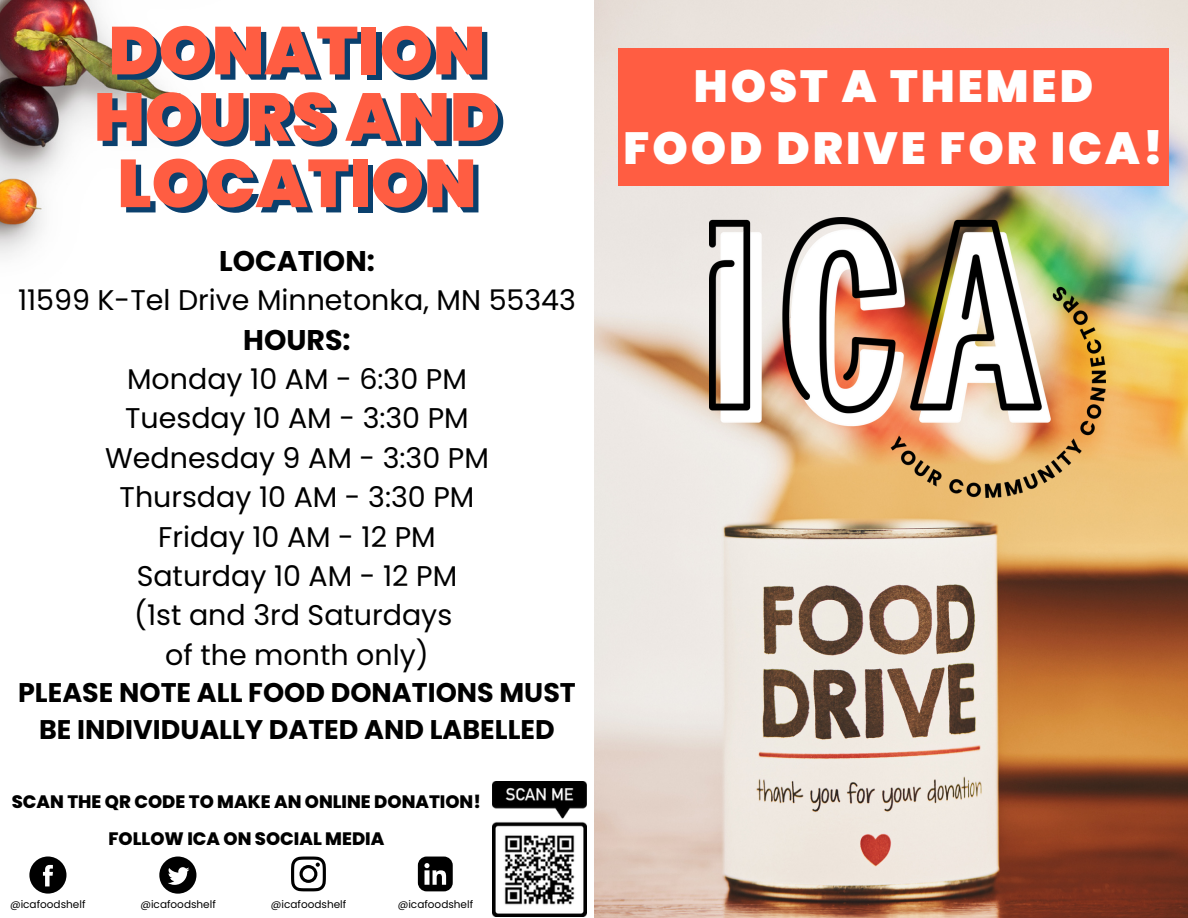
<style>
.page{position:relative;width:1188px;height:918px;background:#fff}
.page>*{position:absolute;margin:0;border:0;box-sizing:border-box;transform-origin:0 0}
.t1{font:900 67.5px/66.3px "Poppins";color:#0b406d;text-align:center}
.t2{font:900 45px/61.8px "Poppins";letter-spacing:.065em;color:#fff;text-align:center}
.t3{font:28.5px/39.3px "Poppins";color:#000;text-align:center}
.t4{font:700 28.5px "Poppins";color:#000}
.t5{font:700 27px/37.2px "Poppins";color:#000;text-align:center}
.t6{font:800 18px/36.6px "Poppins";color:#000;text-align:center}
.t7{font:10.5px "Poppins";color:#000}
</style>
<div class="page">
<img style="left:0;top:0;width:587px;height:916px">
<img style="left:594px;top:0;width:594px;height:918px">
<div style="left:618px;top:48px;width:551px;height:138px;background:#ff5d42"></div>
<img style="left:709px;top:217px;width:396px;height:280px">
<img style="left:493px;top:782px;width:93px;height:135px">
<svg style="left:159px;top:857px;width:37px;height:37px"></svg>
<svg style="left:29px;top:857px;width:37px;height:37px"></svg>
<svg style="left:291px;top:857px;width:35px;height:34px"></svg>
<svg style="left:418px;top:857px;width:35px;height:34px"></svg>
<h1 class="t1" style="left:99px;top:23px;width:408px">DONATION<br>HOURS AND<br>LOCATION</h1>
<p class="t4" style="left:219px;top:241px;width:157px">LOCATION:</p>
<p class="t3" style="left:18px;top:281px;width:559px">11599 K-Tel Drive Minnetonka, MN 55343</p>
<p class="t4" style="left:243px;top:320px;width:109px">HOURS:</p>
<p class="t3" style="left:105px;top:359px;width:385px">Monday 10 AM - 6:30 PM<br>Tuesday 10 AM - 3:30 PM<br>Wednesday 9 AM - 3:30 PM<br>Thursday 10 AM - 3:30 PM<br>Friday 10 AM - 12 PM<br>Saturday 10 AM - 12 PM<br>(1st and 3rd Saturdays<br>of the month only)</p>
<p class="t5" style="left:18px;top:674px;width:559px">PLEASE NOTE ALL FOOD DONATIONS MUST<br>BE INDIVIDUALLY DATED AND LABELLED</p>
<p class="t6" style="left:12px;top:784px;width:471px">SCAN THE QR CODE TO MAKE AN ONLINE DONATION!<br>FOLLOW ICA ON SOCIAL MEDIA</p>
<p class="t7" style="left:10px;top:897px;width:77px">@icafoodshelf</p>
<p class="t7" style="left:140px;top:897px;width:77px">@icafoodshelf</p>
<p class="t7" style="left:271px;top:897px;width:77px">@icafoodshelf</p>
<p class="t7" style="left:398px;top:897px;width:77px">@icafoodshelf</p>
<h2 class="t2" style="left:624px;top:55px;width:541px">HOST A THEMED<br>FOOD DRIVE FOR ICA!</h2>
</div>
